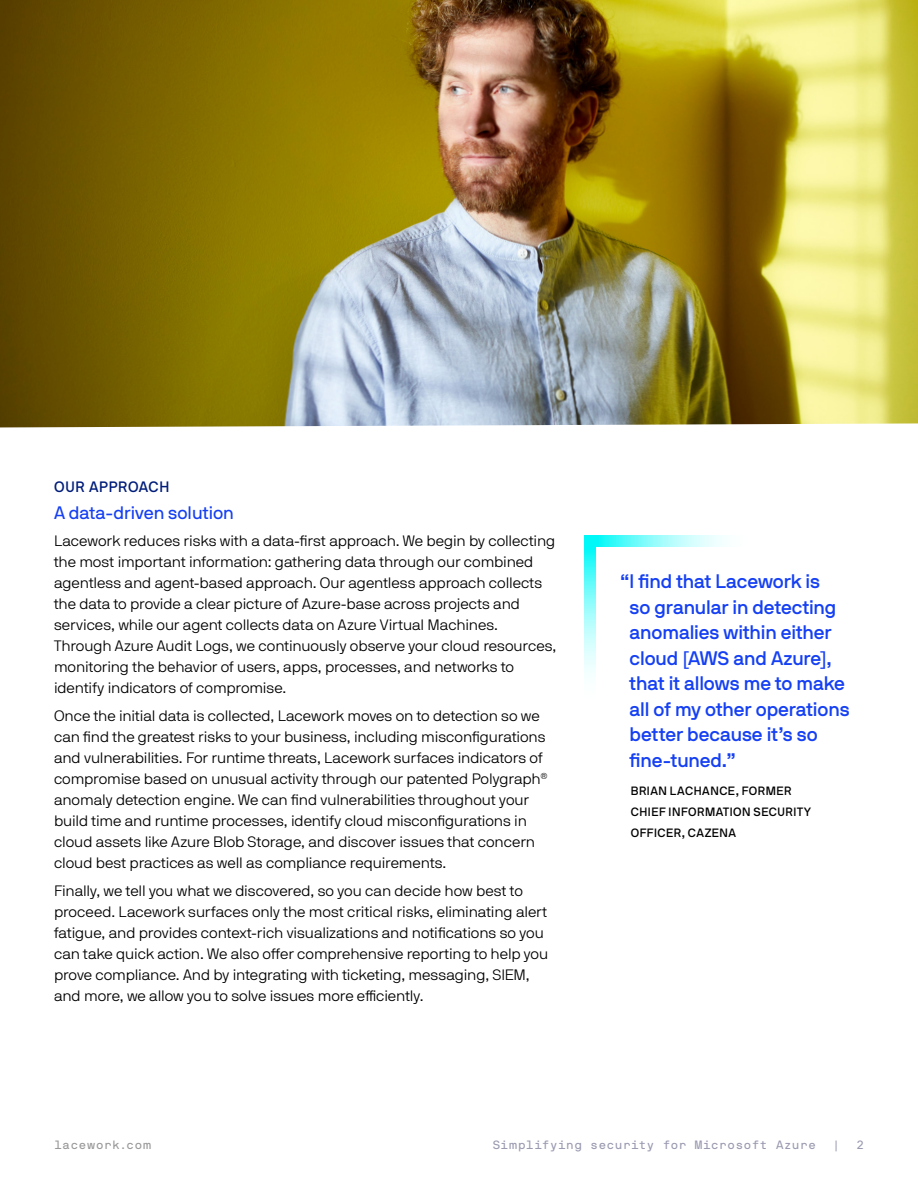
<style>
.page{position:relative;width:918px;height:1188px;background:#fff}
.page>*{position:absolute;margin:0;border:0;box-sizing:border-box;transform-origin:0 0}
.Quote_Block{font:19.5px/25.5px "NB International Pro Med";letter-spacing:-.005em;color:#1540f3}
.H1_for_Eyebrow{font:18px "NB International Pro Reg";color:#1540f3}
.Body{font:15px/21px "NB International Pro Lig";letter-spacing:-.005em;color:#000}
.Eyebrown_-_Subhead{font:15px "NB International Pro Med";letter-spacing:.05em;color:#001d7a}
.Quote_Attribute{font:12px/21px "NB International Pro Med";letter-spacing:.045em;color:#000}
.t1{font:12px "NB International Pro Mono";color:#9a9ab1}
.t2{font:12px "NB International Pro Mono";letter-spacing:.01em;color:#999}
</style>
<div class="page">
<svg style="left:584px;top:547px;width:12px;height:128px"></svg>
<svg style="left:584px;top:535px;width:139px;height:12px"></svg>
<img style="left:0;top:0;width:918px;height:427px">
<p class="Eyebrown_-_Subhead" style="left:54px;top:479px;width:117px">OUR APPROACH</p>
<p class="H1_for_Eyebrow" style="left:54px;top:502px;width:182px">A data-driven solution</p>
<p class="Body" style="left:54px;top:530px;width:504px">Lacework reduces risks with a data-first approach. We begin by collecting the most important information: gathering data through our combined agentless and agent-based approach. Our agentless approach collects the data to provide a clear picture of Azure-base across projects and services, while our agent collects data on Azure Virtual Machines.<br>Through Azure Audit Logs, we continuously observe your cloud resources, monitoring the behavior of users, apps, processes, and networks to identify indicators of compromise.</p>
<p class="Body" style="left:54px;top:705px;width:495px">Once the initial data is collected, Lacework moves on to detection so we can find the greatest risks to your business, including misconfigurations and vulnerabilities. For runtime threats, Lacework surfaces indicators of compromise based on unusual activity through our patented Polygraph<sup>® </sup>anomaly detection engine. We can find vulnerabilities throughout your build time and runtime processes, identify cloud misconfigurations in cloud assets like Azure Blob Storage, and discover issues that concern cloud best practices as well as compliance requirements.</p>
<p class="Body" style="left:54px;top:880px;width:496px">Finally, we tell you what we discovered, so you can decide how best to proceed. Lacework surfaces only the most critical risks, eliminating alert fatigue, and provides context-rich visualizations and notifications so you can take quick action. We also offer comprehensive reporting to help you prove compliance. And by integrating with ticketing, messaging, SIEM, and more, we allow you to solve issues more efficiently.</p>
<p class="Quote_Block" style="left:630px;top:569px;width:221px;text-indent:-9px">“I find that Lacework is<br>so granular in detecting anomalies within either cloud [AWS and Azure], that it allows me to make all of my other operations better because it’s so fine-tuned.”</p>
<p class="Quote_Attribute" style="left:631px;top:780px;width:181px">BRIAN LACHANCE, FORMER<br>CHIEF INFORMATION SECURITY<br>OFFICER, CAZENA</p>
<p class="t2" style="left:54px;top:1138px;width:99px">lacework.com</p>
<p class="t1" style="left:492px;top:1138px;width:325px">Simplifying security for Microsoft Azure</p>
<p class="t1" style="left:832px;top:1138px;width:10px">|</p>
<p class="t1" style="left:856px;top:1138px;width:10px">2</p>
</div>
